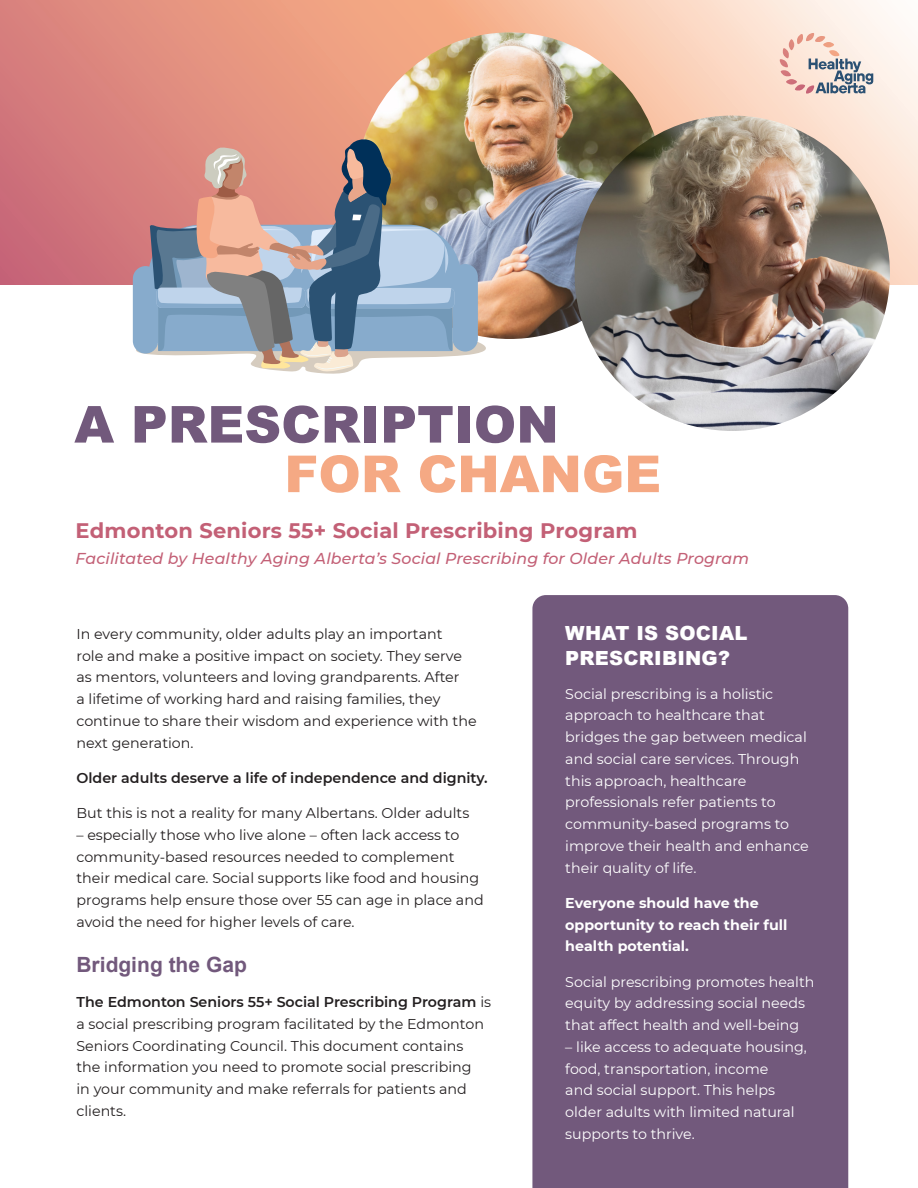
<style>
.page{position:relative;width:918px;height:1188px;background:#fff}
.page>*{position:absolute;margin:0;border:0;box-sizing:border-box;transform-origin:0 0}
.Main_head{font:900 51px/49.5px "Arial";color:#72597c}
.Supporting_headline{font:700 21px "Montserrat";letter-spacing:.01em;color:#c36076}
.Subhead{font:700 21px "Arial";color:#72597c}
.Sidebar_head{font:900 19.5px/25.5px "Arial";letter-spacing:.01em;color:#fff}
.body{font:italic 500 15.75px "Montserrat";letter-spacing:.01em;color:#c36076}
.body-2{font:14.25px/21.8px "Montserrat";color:#231f20}
.body-3{font:14.25px/21.8px "Montserrat";color:#fff}
.body-4{font:700 14.25px/21.8px "Montserrat";color:#fff}
.body-5{font:600 14.25px "Montserrat";color:#231f20}
.s1{color:#f5a984}
.s2{font-weight:600}
</style>
<div class="page">
<svg style="left:0;top:0;width:918px;height:284px;background:#e9a89a"></svg>
<img style="left:356px;top:32px;width:307px;height:307px;border-radius:153px">
<div style="left:532px;top:595px;width:316px;height:593px;background:#72597c"></div>
<img style="left:575px;top:116px;width:315px;height:315px;border-radius:158px">
<div style="left:133px;top:266px;width:25px;height:88px;background:#87abcc;border-radius:13px"></div>
<svg style="left:134px;top:133px;width:364px;height:241px;background:#a99d9e"></svg>
<svg style="left:780px;top:33px;width:93px;height:61px;background:#dbcac5"></svg>
<p class="Main_head" style="left:284px;top:398px;width:378px;text-indent:-210px">A PRESCRIPTION<br><span class="s1">FOR CHANGE</span></p>
<p class="Supporting_headline" style="left:76px;top:515px;width:564px">Edmonton Seniors 55+ Social Prescribing Program</p>
<p class="body" style="left:76px;top:547px;width:675px">Facilitated by Healthy Aging Alberta’s Social Prescribing for Older Adults Program</p>
<p class="body-2" style="left:76px;top:622px;width:402px">In every community, older adults play an important<br>role and make a positive impact on society. They serve as mentors, volunteers and loving grandparents. After<br>a lifetime of working hard and raising families, they continue to share their wisdom and experience with the next generation.</p>
<p class="body-5" style="left:76px;top:768px;width:413px">Older adults deserve a life of independence and dignity.</p>
<p class="body-2" style="left:76px;top:802px;width:394px">But this is not a reality for many Albertans. Older adults</p>
<p class="body-2" style="left:76px;top:823px;width:409px">– especially those who live alone – often lack access to community-based resources needed to complement their medical care. Social supports like food and housing programs help ensure those over 55 can age in place and avoid the need for higher levels of care.</p>
<p class="Subhead" style="left:76px;top:950px;width:172px">Bridging the Gap</p>
<p class="body-2" style="left:76px;top:991px;width:416px"><span class="s2">The Edmonton Seniors 55+ Social Prescribing Program</span> is a social prescribing program facilitated by the Edmonton Seniors Coordinating Council. This document contains<br>the information you need to promote social prescribing<br>in your community and make referrals for patients and clients.</p>
<p class="Sidebar_head" style="left:565px;top:620px;width:184px">WHAT IS SOCIAL<br>PRESCRIBING?</p>
<p class="body-3" style="left:565px;top:682px;width:245px">Social prescribing is a holistic approach to healthcare that bridges the gap between medical and social care services. Through this approach, healthcare professionals refer patients to community-based programs to improve their health and enhance their quality of life.</p>
<p class="body-4" style="left:565px;top:891px;width:224px">Everyone should have the opportunity to reach their full health potential.</p>
<p class="body-3" style="left:565px;top:970px;width:251px">Social prescribing promotes health equity by addressing social needs that affect health and well-being</p>
<p class="body-3" style="left:565px;top:1035px;width:243px">– like access to adequate housing, food, transportation, income<br>and social support. This helps older adults with limited natural supports to thrive.</p>
</div>
